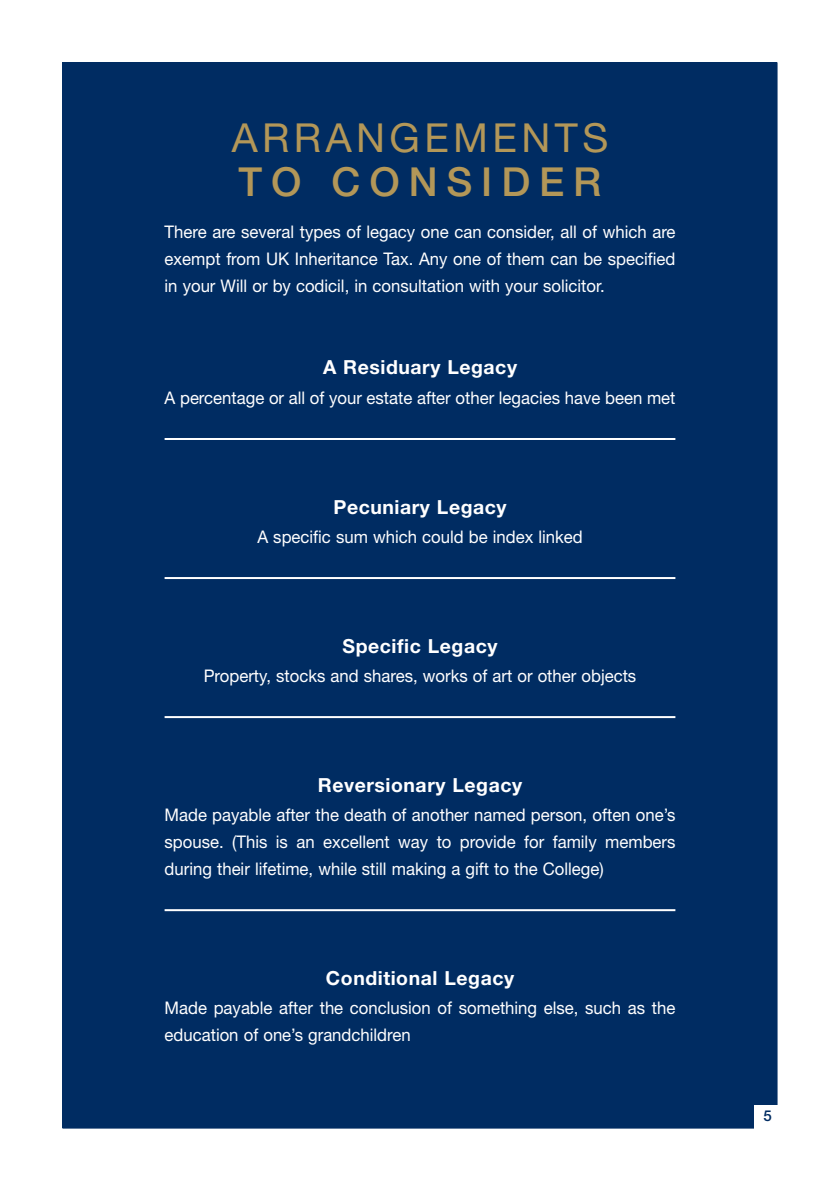
<style>
.page{position:relative;width:840px;height:1191px;background:#fff}
.page>*{position:absolute;margin:0;border:0;box-sizing:border-box;transform-origin:0 0}
.t1{font:40px "Helvetica Neue";letter-spacing:.11em;color:#b39758}
.t2{font:500 40px "Helvetica Neue";letter-spacing:.22em;color:#b39758}
.t3{font:700 19.4px "Helvetica Neue";letter-spacing:.03em;color:#fff}
.t4{font:17.4px/27px "Helvetica Neue";color:#fff;text-align:justify;scale:.96 1}
.t5{font:500 15px "Helvetica Neue";color:#002c62}
</style>
<div class="page">
<div style="left:63px;top:63px;width:713px;height:1065px;background:#002c62"></div>
<div style="left:753px;top:1105px;width:24px;height:23px;background:#fff"></div>
<hr style="left:164px;top:438px;width:511px;height:2px;background:#fff">
<hr style="left:164px;top:577px;width:511px;height:2px;background:#fff">
<hr style="left:164px;top:716px;width:511px;height:2px;background:#fff">
<hr style="left:164px;top:909px;width:511px;height:2px;background:#fff">
<h1 class="t1" style="left:231px;top:123px;width:378px">ARRANGEMENTS</h1>
<h1 class="t2" style="left:238px;top:167px;width:364px">TO CONSIDER</h1>
<p class="t4" style="left:164px;top:219px;width:533px">There are several types of legacy one can consider, all of which are exempt from UK Inheritance Tax. Any one of them can be specified in your Will or by codicil, in consultation with your solicitor.</p>
<p class="t3" style="left:323px;top:361px;width:195px">A Residuary Legacy</p>
<p class="t4" style="left:164px;top:385px;width:533px">A percentage or all of your estate after other legacies have been met</p>
<p class="t3" style="left:333px;top:500px;width:174px">Pecuniary Legacy</p>
<p class="t4" style="left:257px;top:524px;width:340px">A specific sum which could be index linked</p>
<p class="t3" style="left:342px;top:639px;width:156px">Specific Legacy</p>
<p class="t4" style="left:204px;top:663px;width:452px">Property, stocks and shares, works of art or other objects</p>
<p class="t3" style="left:318px;top:778px;width:205px">Reversionary Legacy</p>
<p class="t4" style="left:164px;top:802px;width:533px">Made payable after the death of another named person, often one’s spouse. (This is an excellent way to provide for family members during their lifetime, while still making a gift to the College)</p>
<p class="t3" style="left:326px;top:971px;width:189px">Conditional Legacy</p>
<p class="t4" style="left:164px;top:995px;width:533px">Made payable after the conclusion of something else, such as the education of one’s grandchildren</p>
<p class="t5" style="left:763px;top:1109px;width:10px">5</p>
</div>
